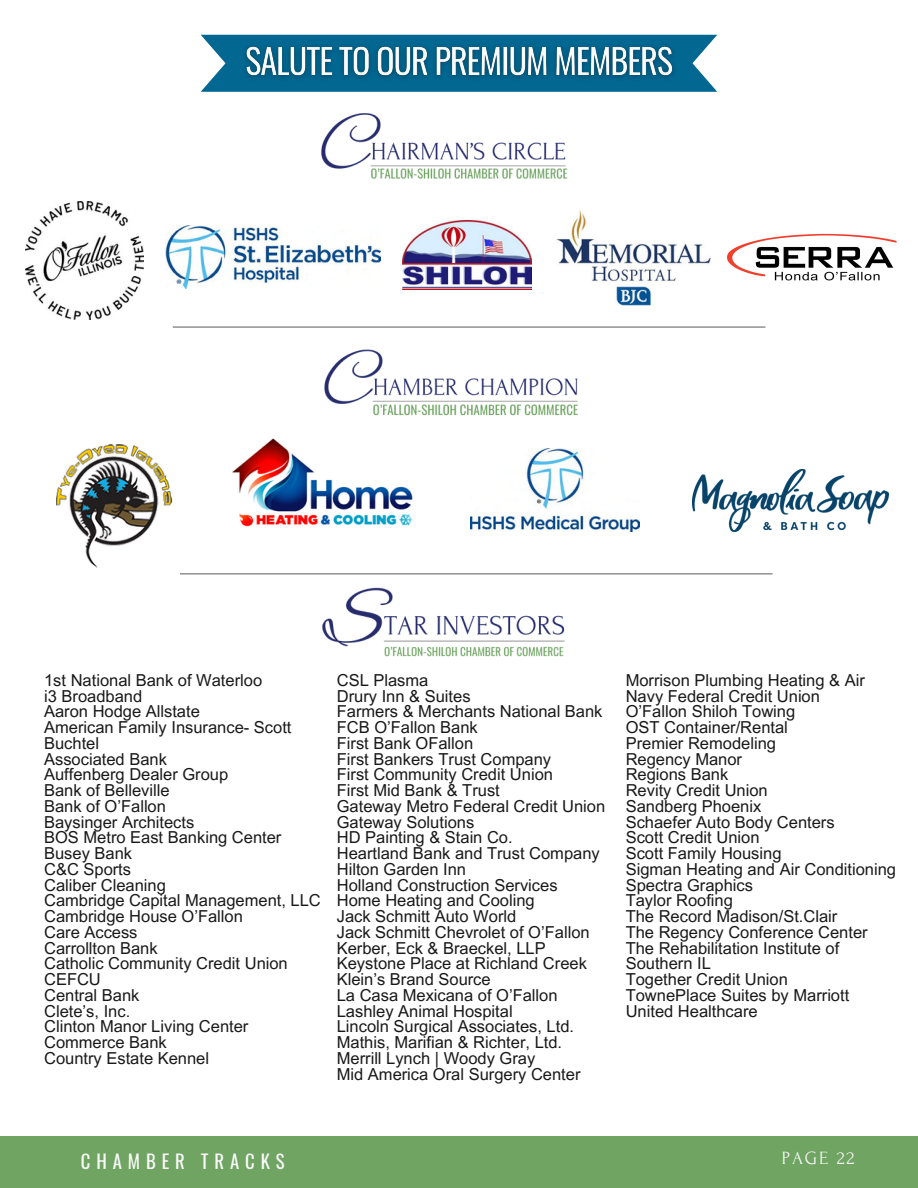
<style>
.page{position:relative;width:918px;height:1188px;background:#fff}
.page>*{position:absolute;margin:0;border:0;box-sizing:border-box;transform-origin:0 0}
.t1{font:18.75px "Oswald";letter-spacing:.315em;color:#fafafa}
.t2{font:18.6px "Forum";letter-spacing:.1em;color:#fafafa}
.t3{font:16.5px/15.8px "Arial MT Pro";color:#191919}
</style>
<div class="page">
<img style="left:25px;top:202px;width:118px;height:118px">
<img style="left:166px;top:226px;width:185px;height:63px">
<img style="left:403px;top:268px;width:128px;height:15px">
<img style="left:592px;top:244px;width:119px;height:62px">
<svg style="left:201px;top:35px;width:516px;height:57px"></svg>
<hr style="left:173px;top:326px;width:592px;height:2px;background:#6b6b6b">
<img style="left:57px;top:445px;width:116px;height:122px">
<hr style="left:180px;top:573px;width:593px;height:1px;background:#6b6b6b">
<div style="left:0;top:1136px;width:918px;height:52px;background:#6fa462"></div>
<img style="left:727px;top:233px;width:170px;height:48px">
<img style="left:232px;top:438px;width:179px;height:89px">
<img style="left:281px;top:87px;width:334px;height:181px">
<img style="left:285px;top:283px;width:327px;height:218px">
<img style="left:286px;top:516px;width:348px;height:141px">
<img style="left:470px;top:449px;width:170px;height:83px">
<img style="left:693px;top:469px;width:195px;height:62px">
<img style="left:237px;top:34px;width:446px;height:53px">
<p class="t3" style="left:44px;top:674px;width:220px">1st National Bank of Waterloo</p>
<p class="t3" style="left:44px;top:690px;width:100px">i3 Broadband</p>
<p class="t3" style="left:44px;top:706px;width:157px">Aaron Hodge Allstate</p>
<p class="t3" style="left:44px;top:722px;width:249px">American Family Insurance- Scott<br>Buchtel</p>
<p class="t3" style="left:44px;top:753px;width:124px">Associated Bank</p>
<p class="t3" style="left:44px;top:769px;width:186px">Auffenberg Dealer Group</p>
<p class="t3" style="left:44px;top:785px;width:127px">Bank of Belleville</p>
<p class="t3" style="left:44px;top:800px;width:123px">Bank of O’Fallon</p>
<p class="t3" style="left:44px;top:816px;width:152px">Baysinger Architects</p>
<p class="t3" style="left:44px;top:832px;width:239px">BOS Metro East Banking Center</p>
<p class="t3" style="left:44px;top:848px;width:89px">Busey Bank</p>
<p class="t3" style="left:44px;top:863px;width:89px">C&amp;C Sports</p>
<p class="t3" style="left:44px;top:879px;width:123px">Caliber Cleaning</p>
<p class="t3" style="left:44px;top:895px;width:278px">Cambridge Capital Management, LLC</p>
<p class="t3" style="left:44px;top:911px;width:200px">Cambridge House O’Fallon</p>
<p class="t3" style="left:44px;top:926px;width:95px">Care Access</p>
<p class="t3" style="left:44px;top:942px;width:115px">Carrollton Bank</p>
<p class="t3" style="left:44px;top:958px;width:245px">Catholic Community Credit Union</p>
<p class="t3" style="left:44px;top:974px;width:58px">CEFCU</p>
<p class="t3" style="left:44px;top:989px;width:97px">Central Bank</p>
<p class="t3" style="left:44px;top:1005px;width:88px">Clete’s, Inc.</p>
<p class="t3" style="left:44px;top:1021px;width:206px">Clinton Manor Living Center</p>
<p class="t3" style="left:44px;top:1037px;width:124px">Commerce Bank</p>
<p class="t3" style="left:44px;top:1052px;width:166px">Country Estate Kennel</p>
<p class="t3" style="left:337px;top:674px;width:93px">CSL Plasma</p>
<p class="t3" style="left:337px;top:690px;width:135px">Drury Inn &amp; Suites</p>
<p class="t3" style="left:337px;top:706px;width:267px">Farmers &amp; Merchants National Bank</p>
<p class="t3" style="left:337px;top:722px;width:143px">FCB O’Fallon Bank</p>
<p class="t3" style="left:337px;top:737px;width:138px">First Bank OFallon</p>
<p class="t3" style="left:337px;top:753px;width:216px">First Bankers Trust Company</p>
<p class="t3" style="left:337px;top:769px;width:218px">First Community Credit Union</p>
<p class="t3" style="left:337px;top:785px;width:165px">First Mid Bank &amp; Trust</p>
<p class="t3" style="left:337px;top:800px;width:270px">Gateway Metro Federal Credit Union</p>
<p class="t3" style="left:337px;top:816px;width:139px">Gateway Solutions</p>
<p class="t3" style="left:337px;top:832px;width:177px">HD Painting &amp; Stain Co.</p>
<p class="t3" style="left:337px;top:848px;width:265px">Heartland Bank and Trust Company</p>
<p class="t3" style="left:337px;top:863px;width:131px">Hilton Garden Inn</p>
<p class="t3" style="left:337px;top:879px;width:222px">Holland Construction Services</p>
<p class="t3" style="left:337px;top:895px;width:199px">Home Heating and Cooling</p>
<p class="t3" style="left:337px;top:911px;width:181px">Jack Schmitt Auto World</p>
<p class="t3" style="left:337px;top:926px;width:254px">Jack Schmitt Chevrolet of O’Fallon</p>
<p class="t3" style="left:337px;top:942px;width:210px">Kerber, Eck &amp; Braeckel, LLP</p>
<p class="t3" style="left:337px;top:958px;width:252px">Keystone Place at Richland Creek</p>
<p class="t3" style="left:337px;top:974px;width:155px">Klein’s Brand Source</p>
<p class="t3" style="left:337px;top:989px;width:222px">La Casa Mexicana of O’Fallon</p>
<p class="t3" style="left:337px;top:1005px;width:177px">Lashley Animal Hospital</p>
<p class="t3" style="left:337px;top:1021px;width:239px">Lincoln Surgical Associates, Ltd.</p>
<p class="t3" style="left:337px;top:1037px;width:227px">Mathis, Marifian &amp; Richter, Ltd.</p>
<p class="t3" style="left:337px;top:1052px;width:200px">Merrill Lynch | Woody Gray</p>
<p class="t3" style="left:337px;top:1068px;width:245px">Mid America Oral Surgery Center</p>
<p class="t3" style="left:626px;top:674px;width:241px">Morrison Plumbing Heating &amp; Air</p>
<p class="t3" style="left:626px;top:690px;width:196px">Navy Federal Credit Union</p>
<p class="t3" style="left:626px;top:706px;width:171px">O’Fallon Shiloh Towing</p>
<p class="t3" style="left:626px;top:722px;width:164px">OST Container/Rental</p>
<p class="t3" style="left:626px;top:737px;width:152px">Premier Remodeling</p>
<p class="t3" style="left:626px;top:753px;width:118px">Regency Manor</p>
<p class="t3" style="left:626px;top:769px;width:104px">Regions Bank</p>
<p class="t3" style="left:626px;top:785px;width:144px">Revity Credit Union</p>
<p class="t3" style="left:626px;top:800px;width:137px">Sandberg Phoenix</p>
<p class="t3" style="left:626px;top:816px;width:210px">Schaefer Auto Body Centers</p>
<p class="t3" style="left:626px;top:832px;width:135px">Scott Credit Union</p>
<p class="t3" style="left:626px;top:848px;width:157px">Scott Family Housing</p>
<p class="t3" style="left:626px;top:863px;width:272px">Sigman Heating and Air Conditioning</p>
<p class="t3" style="left:626px;top:879px;width:129px">Spectra Graphics</p>
<p class="t3" style="left:626px;top:895px;width:109px">Taylor Roofing</p>
<p class="t3" style="left:626px;top:911px;width:213px">The Record Madison/St.Clair</p>
<p class="t3" style="left:626px;top:926px;width:243px">The Regency Conference Center</p>
<p class="t3" style="left:626px;top:942px;width:215px">The Rehabilitation Institute of<br>Southern IL</p>
<p class="t3" style="left:626px;top:974px;width:164px">Together Credit Union</p>
<p class="t3" style="left:626px;top:989px;width:225px">TownePlace Suites by Marriott</p>
<p class="t3" style="left:626px;top:1005px;width:133px">United Healthcare</p>
<h2 class="t1" style="left:81px;top:1146px;width:205px">CHAMBER TRACKS</h2>
<h2 class="t2" style="left:782px;top:1149px;width:74px">PAGE 22</h2>
</div>
